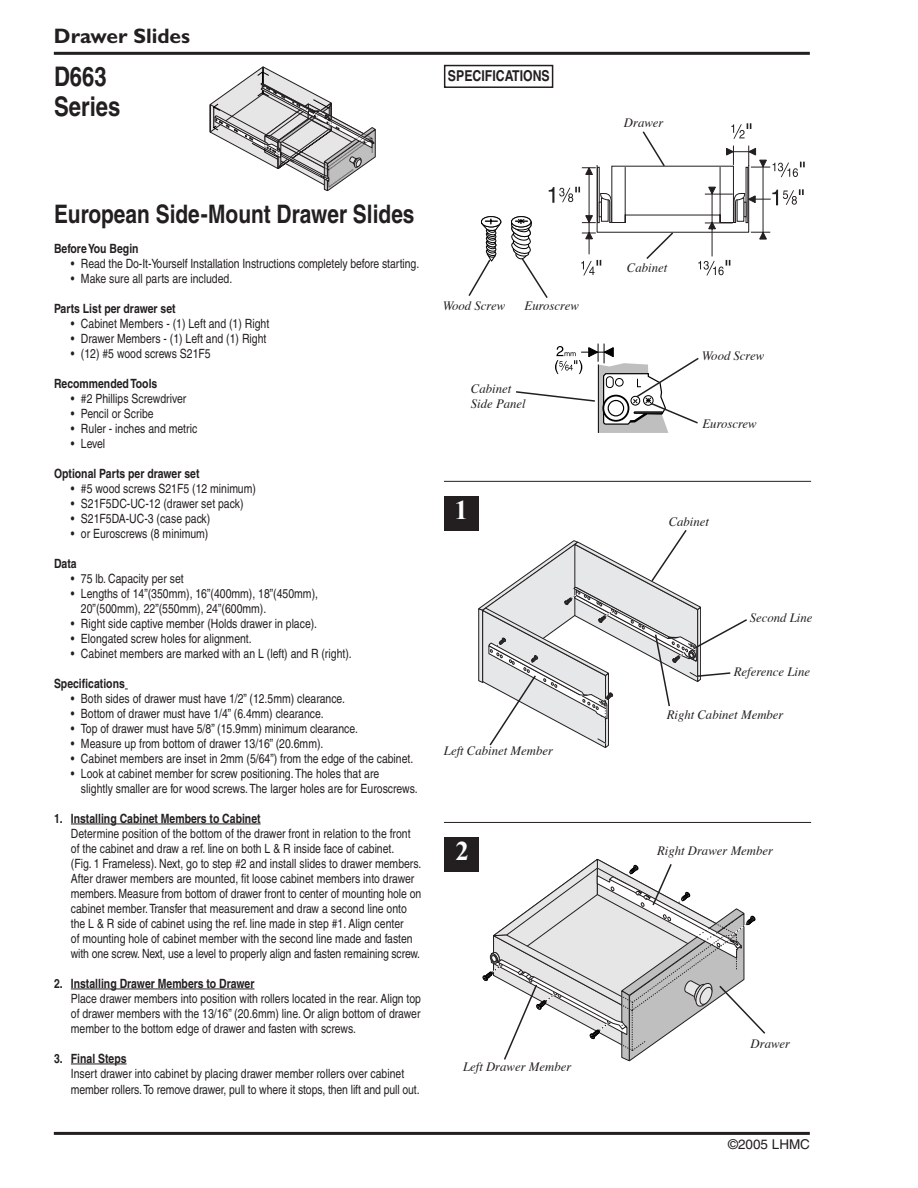
<style>
.page{position:relative;width:918px;height:1188px;background:#fff}
.page>*{position:absolute;margin:0;border:0;box-sizing:border-box;transform-origin:0 0}
.t1{font:700 condensed 27px "Helvetica";color:#231f20}
.t2{font:700 27px "Times New Roman";color:#fff}
.t3{font:700 condensed 25.5px "Helvetica";color:#231f20}
.t4{font:700 21px "Gill Sans";color:#231f20}
.t5{font:700 condensed 15px "Helvetica";color:#231f20}
.t6{font:13.5px "Helvetica";color:#231f20}
.t7{font:condensed 12.75px/15px "Helvetica";color:#231f20}
.t8{font:700 condensed 12.75px "Helvetica";color:#231f20}
.t9{font:italic 12.75px/15.3px "Times";color:#231f20}
</style>
<div class="page">
<hr style="left:54px;top:52px;width:756px;height:3px;background:#231f20">
<hr style="left:54px;top:1132px;width:756px;height:3px;background:#231f20">
<hr style="left:71px;top:824px;width:190px;height:1px;background:#231f20">
<hr style="left:71px;top:989px;width:183px;height:1px;background:#231f20">
<hr style="left:71px;top:1064px;width:56px;height:1px;background:#231f20">
<div style="left:444px;top:497px;width:34px;height:34px;background:#231f20"></div>
<div style="left:444px;top:837px;width:34px;height:35px;background:#231f20"></div>
<svg style="left:210px;top:67px;width:165px;height:124px"></svg>
<div style="left:481px;top:216px;width:20px;height:11px;border:1px solid #000;border-radius:50%"></div>
<svg style="left:516px;top:344px;width:183px;height:89px"></svg>
<svg style="left:468px;top:219px;width:33px;height:77px"></svg>
<svg style="left:511px;top:123px;width:294px;height:175px"></svg>
<hr style="left:444px;top:481px;width:367px;height:1px;background:#231f20">
<hr style="left:444px;top:822px;width:367px;height:1px;background:#231f20">
<div style="left:444px;top:65px;width:109px;height:23px;border:2px solid #231f20"></div>
<svg style="left:482px;top:859px;width:284px;height:202px"></svg>
<svg style="left:479px;top:530px;width:268px;height:218px"></svg>
<p class="t4" style="left:54px;top:24px;width:138px">Drawer Slides</p>
<p class="t1" style="left:54px;top:60px;width:54px">D663</p>
<p class="t1" style="left:54px;top:90px;width:68px">Series</p>
<p class="t5" style="left:448px;top:67px;width:103px">SPECIFICATIONS</p>
<p class="t3" style="left:54px;top:199px;width:362px">European Side-Mount Drawer Slides</p>
<p class="t8" style="left:54px;top:240px;width:86px">Before You Begin</p>
<p class="t7" style="left:71px;top:256px;width:350px">• Read the Do-It-Yourself Installation Instructions completely before starting.</p>
<p class="t7" style="left:71px;top:271px;width:163px">• Make sure all parts are included.</p>
<p class="t8" style="left:54px;top:300px;width:123px">Parts List per drawer set</p>
<p class="t7" style="left:71px;top:316px;width:200px">• Cabinet Members - (1) Left and (1) Right</p>
<p class="t7" style="left:71px;top:331px;width:197px">• Drawer Members - (1) Left and (1) Right</p>
<p class="t7" style="left:71px;top:346px;width:141px">• (12) #5 wood screws S21F5</p>
<p class="t8" style="left:54px;top:375px;width:105px">Recommended Tools</p>
<p class="t7" style="left:71px;top:391px;width:117px">• #2 Phillips Screwdriver</p>
<p class="t7" style="left:71px;top:406px;width:84px">• Pencil or Scribe</p>
<p class="t7" style="left:71px;top:421px;width:128px">• Ruler - inches and metric</p>
<p class="t7" style="left:71px;top:436px;width:36px">• Level</p>
<p class="t8" style="left:54px;top:465px;width:147px">Optional Parts per drawer set</p>
<p class="t7" style="left:71px;top:481px;width:187px">• #5 wood screws S21F5 (12 minimum)</p>
<p class="t7" style="left:71px;top:496px;width:174px">• S21F5DC-UC-12 (drawer set pack)</p>
<p class="t7" style="left:71px;top:511px;width:141px">• S21F5DA-UC-3 (case pack)</p>
<p class="t7" style="left:71px;top:526px;width:139px">• or Euroscrews (8 minimum)</p>
<p class="t8" style="left:54px;top:555px;width:24px">Data</p>
<p class="t7" style="left:71px;top:571px;width:114px">• 75 lb. Capacity per set</p>
<p class="t7" style="left:81px;top:586px;width:239px;text-indent:-10px">• Lengths of 14”(350mm), 16”(400mm), 18”(450mm),<br>20”(500mm), 22”(550mm), 24”(600mm).</p>
<p class="t7" style="left:71px;top:616px;width:248px">• Right side captive member (Holds drawer in place).</p>
<p class="t7" style="left:71px;top:631px;width:182px">• Elongated screw holes for alignment.</p>
<p class="t7" style="left:71px;top:646px;width:282px">• Cabinet members are marked with an L (left) and R (right).</p>
<p class="t8" style="left:54px;top:675px;width:72px">Specifications</p>
<p class="t7" style="left:71px;top:691px;width:276px">• Both sides of drawer must have 1/2” (12.5mm) clearance.</p>
<p class="t7" style="left:71px;top:706px;width:254px">• Bottom of drawer must have 1/4” (6.4mm) clearance.</p>
<p class="t7" style="left:71px;top:721px;width:289px">• Top of drawer must have 5/8” (15.9mm) minimum clearance.</p>
<p class="t7" style="left:71px;top:736px;width:254px">• Measure up from bottom of drawer 13/16” (20.6mm).</p>
<p class="t7" style="left:71px;top:751px;width:344px">• Cabinet members are inset in 2mm (5/64”) from the edge of the cabinet.</p>
<p class="t7" style="left:81px;top:766px;width:338px;text-indent:-10px">• Look at cabinet member for screw positioning.The holes that are<br>slightly smaller are for wood screws.The larger holes are for Euroscrews.</p>
<p class="t8" style="left:54px;top:810px;width:208px">1. Installing Cabinet Members to Cabinet</p>
<p class="t7" style="left:71px;top:826px;width:352px">Determine position of the bottom of the drawer front in relation to the front of the cabinet and draw a ref. line on both L &amp; R inside face of cabinet.<br>(Fig. 1 Frameless). Next, go to step #2 and install slides to drawer members.<br>After drawer members are mounted, fit loose cabinet members into drawer members. Measure from bottom of drawer front to center of mounting hole on</p>
<p class="t7" style="left:71px;top:901px;width:351px">cabinet member.Transfer that measurement and draw a second line onto the L &amp; R side of cabinet using the ref. line made in step #1. Align center<br>of mounting hole of cabinet member with the second line made and fasten with one screw. Next, use a level to properly align and fasten remaining screw.</p>
<p class="t8" style="left:54px;top:975px;width:202px">2. Installing Drawer Members to Drawer</p>
<p class="t7" style="left:71px;top:991px;width:352px;text-align:justify">Place drawer members into position with rollers located in the rear. Align top of drawer members with the 13/16” (20.6mm) line. Or align bottom of drawer member to the bottom edge of drawer and fasten with screws.</p>
<p class="t8" style="left:54px;top:1050px;width:74px">3. Final Steps</p>
<p class="t7" style="left:71px;top:1065px;width:350px;line-height:16.2px">Insert drawer into cabinet by placing drawer member rollers over cabinet member rollers.To remove drawer, pull to where it stops, then lift and pull out.</p>
<p class="t9" style="left:443px;top:299px;width:64px">Wood Screw</p>
<p class="t9" style="left:525px;top:299px;width:56px">Euroscrew</p>
<p class="t9" style="left:471px;top:382px;width:56px">Cabinet<br>Side Panel</p>
<p class="t2" style="left:454px;top:491px;width:15px">1</p>
<p class="t9" style="left:444px;top:744px;width:111px">Left Cabinet Member</p>
<p class="t2" style="left:456px;top:832px;width:15px">2</p>
<p class="t9" style="left:463px;top:1060px;width:110px">Left Drawer Member</p>
<p class="t9" style="left:624px;top:116px;width:41px">Drawer</p>
<p class="t9" style="left:627px;top:261px;width:42px">Cabinet</p>
<p class="t9" style="left:702px;top:349px;width:64px">Wood Screw</p>
<p class="t9" style="left:703px;top:417px;width:56px">Euroscrew</p>
<p class="t9" style="left:669px;top:515px;width:42px">Cabinet</p>
<p class="t9" style="left:750px;top:611px;width:64px">Second Line</p>
<p class="t9" style="left:734px;top:665px;width:78px">Reference Line</p>
<p class="t9" style="left:667px;top:708px;width:118px">Right Cabinet Member</p>
<p class="t9" style="left:657px;top:844px;width:118px">Right Drawer Member</p>
<p class="t9" style="left:751px;top:1037px;width:41px">Drawer</p>
<p class="t6" style="left:728px;top:1136px;width:83px">©2005 LHMC</p>
</div>
